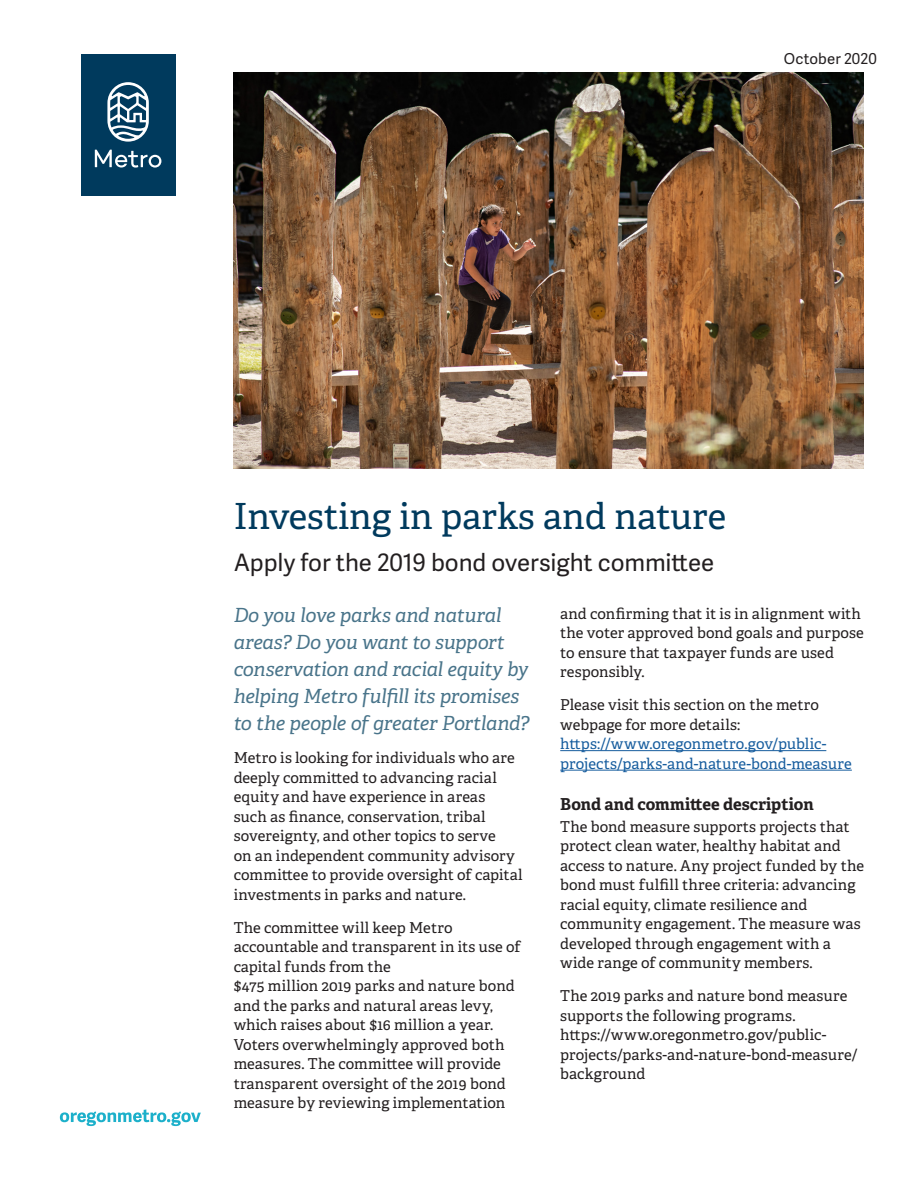
<style>
.page{position:relative;width:918px;height:1188px;background:#fff}
.page>*{position:absolute;margin:0;border:0;box-sizing:border-box;transform-origin:0 0}
.Title_24{font:36px "Adelle PE";color:#003a5d}
.Sub_title{font:24px "Adelle Sans";letter-spacing:-.005em;color:#231f20}
.Introduction_Quote{font:italic 19.5px/27px "Adelle";letter-spacing:-.015em;color:#49748a}
.Heading_-_B_Slab{font:700 16.5px "Adelle PE";color:#231f20}
.Body_text_-_A{font:15px/19.5px "Adelle PE";letter-spacing:.005em;color:#231f20}
.Introduction_Quote-2{font:15px/19.5px "Adelle PE";letter-spacing:.005em;color:#231f20}
.Body_text_-_A-2{font:15px/19.5px "Adelle PE";letter-spacing:.005em;color:#175d9e}
.Body_text_-_B_Sans{font:15px "Adelle Sans";letter-spacing:.005em;color:#231f20}
.s1{color:#231f20}
</style>
<div class="page">
<div style="left:81px;top:54px;width:94px;height:142px;background:#003a5d"></div>
<svg style="left:95px;top:150px;width:66px;height:18px"></svg>
<svg style="left:107px;top:82px;width:42px;height:60px"></svg>
<svg style="left:60px;top:1110px;width:141px;height:16px"></svg>
<img style="left:234px;top:73px;width:630px;height:396px">
<hr style="left:560px;top:750px;width:266px;height:1px;background:#175d9e">
<hr style="left:560px;top:770px;width:292px;height:1px;background:#175d9e">
<p class="Body_text_-_B_Sans" style="left:784px;top:48px;width:94px">October 2020</p>
<p class="Title_24" style="left:234px;top:489px;width:494px">Investing in parks and nature</p>
<p class="Sub_title" style="left:234px;top:546px;width:482px">Apply for the 2019 bond oversight committee</p>
<p class="Introduction_Quote" style="left:234px;top:602px;width:297px">Do you love parks and natural areas? Do you want to support conservation and racial equity by helping Metro fulfill its promises to the people of greater Portland?</p>
<p class="Introduction_Quote-2" style="left:234px;top:747px;width:290px">Metro is looking for individuals who are deeply committed to advancing racial equity and have experience in areas<br>such as finance, conservation, tribal sovereignty, and other topics to serve<br>on an independent community advisory committee to provide oversight of capital investments in parks and nature.</p>
<p class="Body_text_-_A" style="left:234px;top:917px;width:289px">The committee will keep Metro accountable and transparent in its use of capital funds from the<br>$475 million 2019 parks and nature bond and the parks and natural areas levy, which raises about $16 million a year.<br>Voters overwhelmingly approved both measures. The committee will provide transparent oversight of the 2019 bond measure by reviewing implementation</p>
<p class="Body_text_-_A" style="left:560px;top:603px;width:305px">and confirming that it is in alignment with the voter approved bond goals and purpose to ensure that taxpayer funds are used responsibly.</p>
<p class="Body_text_-_A-2" style="left:560px;top:694px;width:293px"><span class="s1">Please visit this section on the metro webpage for more details: </span>https://www.oregonmetro.gov/public&shy;projects/parks-and-nature-bond-measure</p>
<p class="Heading_-_B_Slab" style="left:560px;top:792px;width:255px">Bond and committee description</p>
<p class="Body_text_-_A" style="left:560px;top:816px;width:305px">The bond measure supports projects that protect clean water, healthy habitat and access to nature. Any project funded by the bond must fulfill three criteria: advancing racial equity, climate resilience and community engagement. The measure was developed through engagement with a wide range of community members.</p>
<p class="Body_text_-_A" style="left:560px;top:986px;width:299px">The 2019 parks and nature bond measure supports the following programs. https://www.oregonmetro.gov/public&shy;projects/parks-and-nature-bond-measure/ background</p>
</div>
